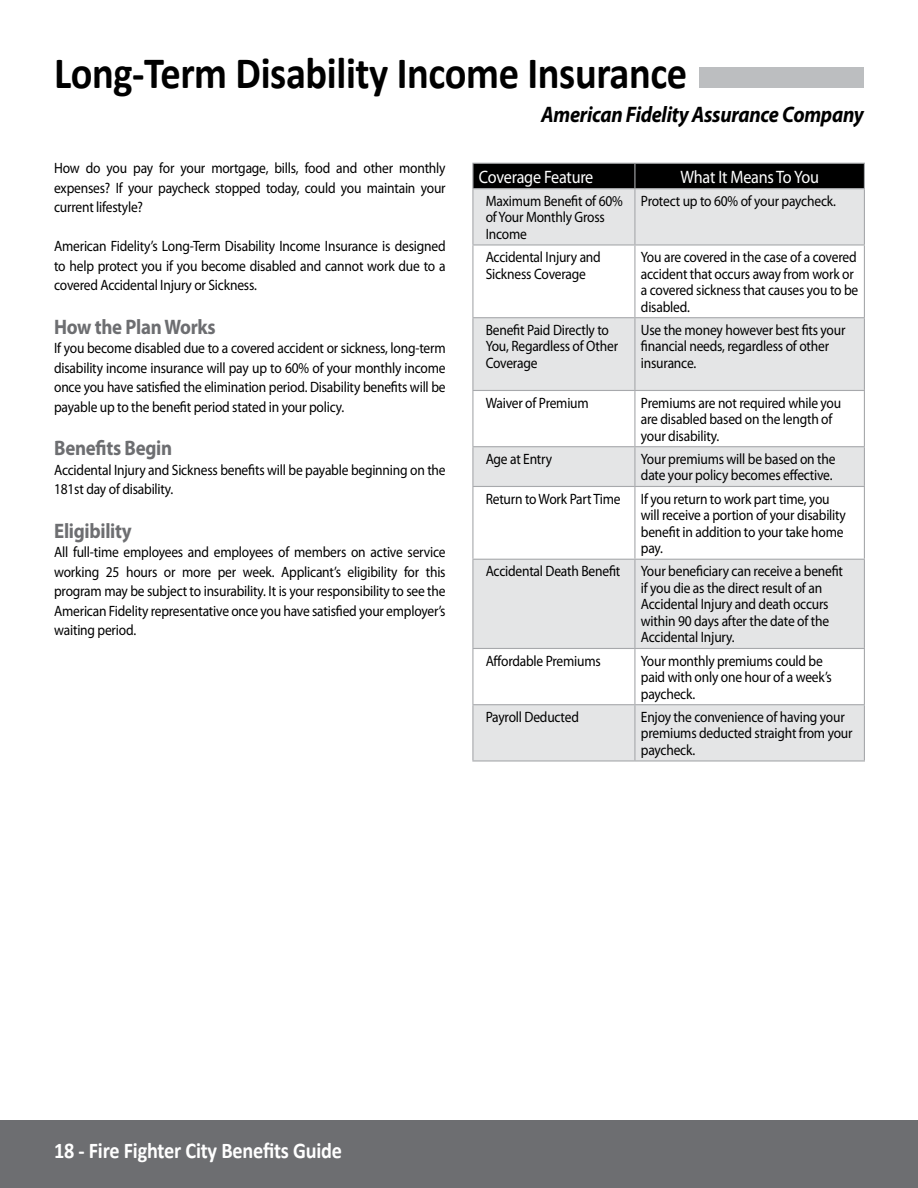
<style>
.page{position:relative;width:918px;height:1188px;background:#fff}
.page>*{position:absolute;margin:0;border:0;box-sizing:border-box;transform-origin:0 0}
.t1{font:700 45px "Calibri";letter-spacing:-.01em;color:#000;scale:.9 1}
.t2{font:italic 700 22.5px "Myriad Pro";letter-spacing:-.015em;color:#000;scale:.9 1}
.t3{font:700 22.5px "Calibri";letter-spacing:-.01em;color:#fff;scale:.9 1}
.t4{font:700 21px "Myriad Pro";letter-spacing:-.015em;color:#6d6e71;scale:.9 1}
.t5{font:18px "Myriad Pro";letter-spacing:-.015em;color:#fff;scale:.9 1}
.t6{font:15px/16.5px "Myriad Pro";letter-spacing:-.015em;color:#000;scale:.9 1}
</style>
<div class="page">
<div style="left:0;top:1120px;width:918px;height:68px;background:#6d6e71"></div>
<div style="left:700px;top:67px;width:164px;height:20px;background:#bcbec0"></div>
<svg style="left:473px;top:189px;width:391px;height:571px;fill:#e4e5e6"></svg>
<div style="left:472px;top:163px;width:393px;height:25px;background:#000"></div>
<hr style="left:472px;top:188px;width:163px;height:1px;background:#a7a9ac">
<hr style="left:472px;top:189px;width:1px;height:55px;background:#a7a9ac">
<hr style="left:635px;top:188px;width:230px;height:1px;background:#a7a9ac">
<hr style="left:634px;top:189px;width:1px;height:55px;background:#a7a9ac">
<hr style="left:864px;top:189px;width:1px;height:55px;background:#a7a9ac">
<hr style="left:472px;top:244px;width:163px;height:2px;background:#a7a9ac">
<hr style="left:472px;top:246px;width:1px;height:71px;background:#a7a9ac">
<hr style="left:635px;top:244px;width:230px;height:2px;background:#a7a9ac">
<hr style="left:634px;top:246px;width:1px;height:71px;background:#a7a9ac">
<hr style="left:864px;top:246px;width:1px;height:71px;background:#a7a9ac">
<hr style="left:472px;top:317px;width:163px;height:1px;background:#a7a9ac">
<hr style="left:472px;top:318px;width:1px;height:72px;background:#a7a9ac">
<hr style="left:635px;top:317px;width:230px;height:1px;background:#a7a9ac">
<hr style="left:634px;top:318px;width:1px;height:72px;background:#a7a9ac">
<hr style="left:864px;top:318px;width:1px;height:72px;background:#a7a9ac">
<hr style="left:472px;top:390px;width:163px;height:1px;background:#a7a9ac">
<hr style="left:472px;top:391px;width:1px;height:55px;background:#a7a9ac">
<hr style="left:635px;top:390px;width:230px;height:1px;background:#a7a9ac">
<hr style="left:634px;top:391px;width:1px;height:55px;background:#a7a9ac">
<hr style="left:864px;top:391px;width:1px;height:55px;background:#a7a9ac">
<hr style="left:472px;top:446px;width:163px;height:1px;background:#a7a9ac">
<hr style="left:472px;top:447px;width:1px;height:39px;background:#a7a9ac">
<hr style="left:635px;top:446px;width:230px;height:1px;background:#a7a9ac">
<hr style="left:634px;top:447px;width:1px;height:39px;background:#a7a9ac">
<hr style="left:864px;top:447px;width:1px;height:39px;background:#a7a9ac">
<hr style="left:472px;top:486px;width:163px;height:1px;background:#a7a9ac">
<hr style="left:472px;top:487px;width:1px;height:72px;background:#a7a9ac">
<hr style="left:635px;top:486px;width:230px;height:1px;background:#a7a9ac">
<hr style="left:634px;top:487px;width:1px;height:72px;background:#a7a9ac">
<hr style="left:864px;top:487px;width:1px;height:72px;background:#a7a9ac">
<hr style="left:472px;top:559px;width:163px;height:1px;background:#a7a9ac">
<hr style="left:472px;top:560px;width:1px;height:88px;background:#a7a9ac">
<hr style="left:635px;top:559px;width:230px;height:1px;background:#a7a9ac">
<hr style="left:634px;top:560px;width:1px;height:88px;background:#a7a9ac">
<hr style="left:864px;top:560px;width:1px;height:88px;background:#a7a9ac">
<hr style="left:472px;top:648px;width:163px;height:1px;background:#a7a9ac">
<hr style="left:472px;top:649px;width:1px;height:55px;background:#a7a9ac">
<hr style="left:635px;top:648px;width:230px;height:1px;background:#a7a9ac">
<hr style="left:634px;top:649px;width:1px;height:55px;background:#a7a9ac">
<hr style="left:864px;top:649px;width:1px;height:55px;background:#a7a9ac">
<hr style="left:472px;top:704px;width:163px;height:1px;background:#a7a9ac">
<hr style="left:472px;top:705px;width:1px;height:55px;background:#a7a9ac">
<hr style="left:635px;top:704px;width:230px;height:1px;background:#a7a9ac">
<hr style="left:634px;top:705px;width:1px;height:55px;background:#a7a9ac">
<hr style="left:864px;top:705px;width:1px;height:55px;background:#a7a9ac">
<hr style="left:472px;top:760px;width:163px;height:2px;background:#a7a9ac">
<hr style="left:635px;top:760px;width:230px;height:2px;background:#a7a9ac">
<h1 class="t1" style="left:54px;top:44px;width:705px">Long-Term Disability Income Insurance</h1>
<h2 class="t2" style="left:541px;top:100px;width:360px">American Fidelity Assurance Company</h2>
<p class="t6" style="left:54px;top:158px;width:437px;line-height:19.5px;text-align:justify">How do you pay for your mortgage, bills, food and other monthly expenses? If your paycheck stopped today, could you maintain your current lifestyle?</p>
<p class="t6" style="left:54px;top:236px;width:437px;line-height:19.5px;text-align:justify">American Fidelity’s Long-Term Disability Income Insurance is designed to help protect you if you become disabled and cannot work due to a covered Accidental Injury or Sickness.</p>
<h3 class="t4" style="left:54px;top:313px;width:181px">How the Plan Works</h3>
<p class="t6" style="left:54px;top:338px;width:437px;line-height:19.5px;text-align:justify">If you become disabled due to a covered accident or sickness, long-term disability income insurance will pay up to 60% of your monthly income once you have satisfied the elimination period. Disability benefits will be payable up to the benefit period stated in your policy.</p>
<h3 class="t4" style="left:54px;top:434px;width:133px">Benefits Begin</h3>
<p class="t6" style="left:54px;top:460px;width:437px;line-height:19.5px">Accidental Injury and Sickness benefits will be payable beginning on the<br>181st day of disability.</p>
<h3 class="t4" style="left:54px;top:517px;width:88px">Eligibility</h3>
<p class="t6" style="left:54px;top:542px;width:437px;line-height:19.5px;text-align:justify">All full-time employees and employees of members on active service working 25 hours or more per week. Applicant’s eligibility for this program may be subject to insurability. It is your responsibility to see the American Fidelity representative once you have satisfied your employer’s waiting period.</p>
<p class="t5" style="left:479px;top:166px;width:129px">Coverage Feature</p>
<p class="t5" style="left:680px;top:166px;width:155px">What It Means To You</p>
<p class="t6" style="left:486px;top:192px;width:154px">Maximum Benefit of 60% of Your Monthly Gross<br>Income</p>
<p class="t6" style="left:641px;top:192px;width:218px">Protect up to 60% of your paycheck.</p>
<p class="t6" style="left:486px;top:249px;width:130px">Accidental Injury and<br>Sickness Coverage</p>
<p class="t6" style="left:641px;top:249px;width:243px">You are covered in the case of a covered accident that occurs away from work or a covered sickness that causes you to be disabled.</p>
<p class="t6" style="left:486px;top:321px;width:149px">Benefit Paid Directly to<br>You, Regardless of Other<br>Coverage</p>
<p class="t6" style="left:641px;top:321px;width:229px">Use the money however best fits your financial needs, regardless of other insurance.</p>
<p class="t6" style="left:486px;top:394px;width:116px">Waiver of Premium</p>
<p class="t6" style="left:641px;top:394px;width:224px">Premiums are not required while you are disabled based on the length of your disability.</p>
<p class="t6" style="left:486px;top:450px;width:75px">Age at Entry</p>
<p class="t6" style="left:641px;top:450px;width:218px">Your premiums will be based on the date your policy becomes effective.</p>
<p class="t6" style="left:486px;top:490px;width:151px">Return to Work Part Time</p>
<p class="t6" style="left:641px;top:490px;width:229px">If you return to work part time, you will receive a portion of your disability benefit in addition to your take home pay.</p>
<p class="t6" style="left:486px;top:563px;width:151px">Accidental Death Benefit</p>
<p class="t6" style="left:641px;top:563px;width:226px">Your beneficiary can receive a benefit if you die as the direct result of an<br>Accidental Injury and death occurs within 90 days after the date of the<br>Accidental Injury.</p>
<p class="t6" style="left:486px;top:652px;width:129px">Affordable Premiums</p>
<p class="t6" style="left:641px;top:652px;width:214px">Your monthly premiums could be paid with only one hour of a week’s paycheck.</p>
<p class="t6" style="left:486px;top:708px;width:105px">Payroll Deducted</p>
<p class="t6" style="left:641px;top:708px;width:237px">Enjoy the convenience of having your premiums deducted straight from your paycheck.</p>
<h2 class="t3" style="left:54px;top:1137px;width:322px">18 - Fire Fighter City Benefits Guide</h2>
</div>
